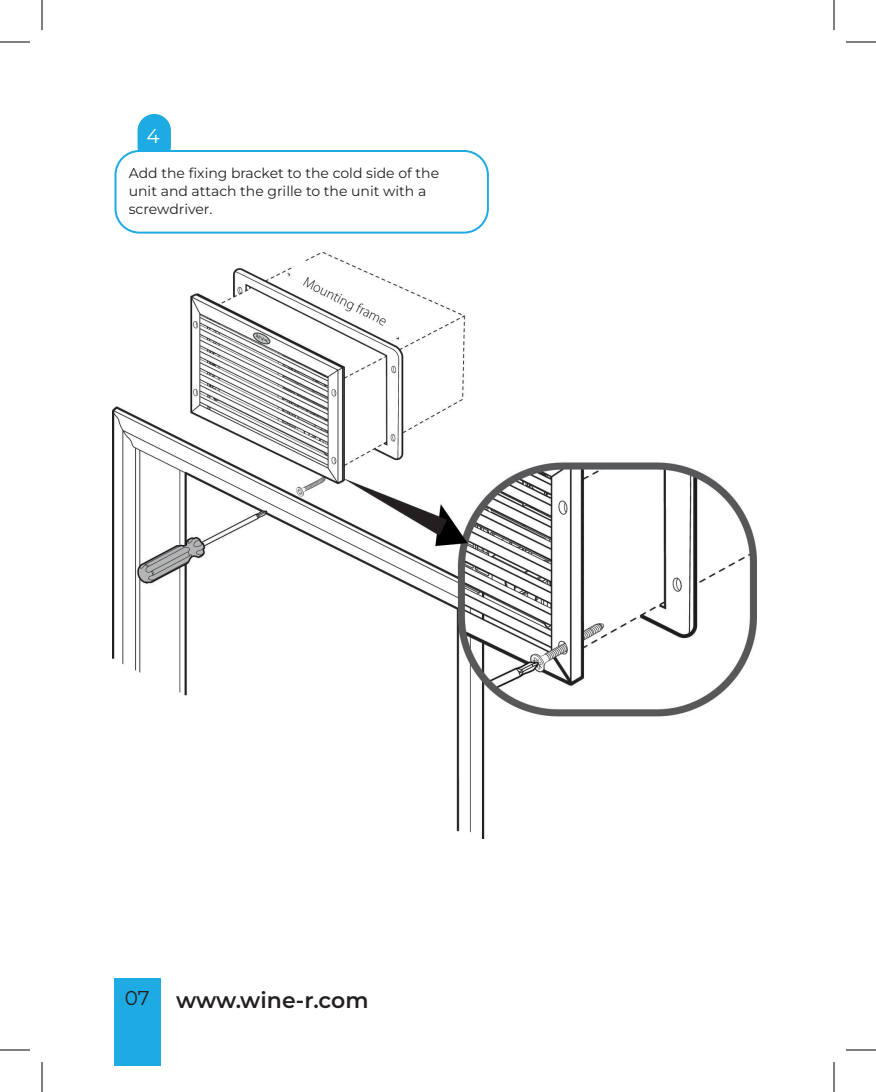
<style>
.page{position:relative;width:876px;height:1092px;background:#fff}
.page>*{position:absolute;margin:0;border:0;box-sizing:border-box;transform-origin:0 0}
.t1{font:600 22px "Montserrat";color:#231f20}
.t2{font:20px "Montserrat";color:#fff}
.t3{font:14px/18px "Montserrat";color:#231f20}
.s1{font-weight:400;font-size:20px}
</style>
<div class="page">
<div style="left:114px;top:978px;width:46px;height:88px;background:#1eaae2"></div>
<div style="left:139px;top:115px;width:31px;height:47px;background:#1eaae2;border-radius:16px"></div>
<div style="left:138px;top:114px;width:33px;height:49px;border:2px solid #1eaae2;border-radius:16px"></div>
<div style="left:116px;top:151px;width:372px;height:82px;background:#fff;border-radius:24px"></div>
<div style="left:115px;top:150px;width:374px;height:84px;border:2px solid #1eaae2;border-radius:24px"></div>
<img style="left:113px;top:252px;width:643px;height:587px">
<hr style="left:0;top:42px;width:30px;height:1px;background:#000">
<hr style="left:846px;top:42px;width:30px;height:1px;background:#000">
<hr style="left:0;top:1050px;width:30px;height:1px;background:#000">
<hr style="left:846px;top:1050px;width:30px;height:1px;background:#000">
<hr style="left:42px;top:0;width:1px;height:30px;background:#000">
<hr style="left:42px;top:1062px;width:1px;height:30px;background:#000">
<hr style="left:834px;top:0;width:1px;height:30px;background:#000">
<hr style="left:834px;top:1062px;width:1px;height:30px;background:#000">
<h2 class="t2" style="left:147px;top:122px;width:15px">4</h2>
<p class="t3" style="left:129px;top:164px;width:312px">Add the fixing bracket to the cold side of the unit and attach the grille to the unit with a screwdriver.</p>
<h1 class="t1" style="left:125px;top:985px;width:245px"><span class="s1">07</span> www.wine-r.com</h1>
</div>
